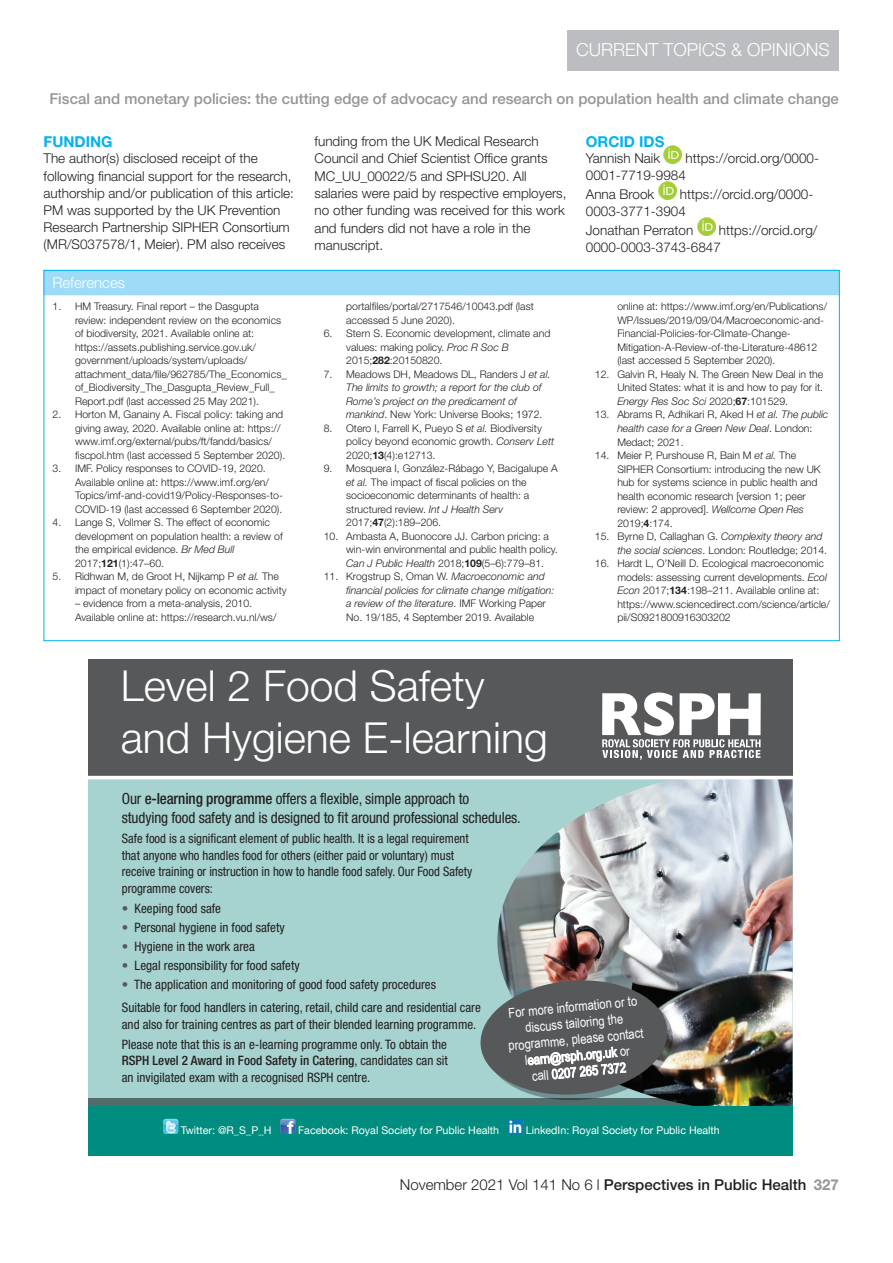
<style>
.page{position:relative;width:893px;height:1263px;background:#fff}
.page>*{position:absolute;margin:0;border:0;box-sizing:border-box;transform-origin:0 0}
.t1{font:300 42.6px/51px "Helvetica Neue LT Pro";color:#fff}
.t2{font:300 18px "Helvetica Neue LT Std";color:#fff}
.t3{font:condensed 15.3px/18.9px "Helvetica Neue";letter-spacing:-.01em;color:#231f20}
.t4{font:500 15px "Helvetica Neue LT Std";color:#939598}
.t5{font:500 15px "Helvetica Neue LT Std";color:#231f20}
.t6{font:700 15px "Helvetica Neue LT Std";color:#00b3ee}
.t7{font:300 15px "Helvetica Neue LT Std";color:#fff}
.t8{font:13.65px/16.4px "Arial Narrow";color:#fff;text-align:center}
.t9{font:300 13.5px/17.4px "Helvetica Neue LT Std";color:#231f20}
.t10{font:condensed 13.05px/16.5px "Helvetica Neue";color:#231f20}
.t11{font:10.65px "Helvetica Neue";color:#fff}
.t12{font:300 10.5px/13.5px "Helvetica Neue LT Std";color:#231f20}
.t13{font:italic 300 10.5px/13.5px "Helvetica Neue LT Std";color:#231f20}
.s1{font-style:italic}
.s2{font-weight:700}
.s3{font-style:normal}
.s4{font-weight:500}
.s5{color:#57585a}
.s6{font-weight:300}
.s7{font-weight:700;color:#939598}
</style>
<div class="page">
<div style="left:567px;top:30px;width:272px;height:40px;background:#bcbdc0"></div>
<img style="left:664px;top:145px;width:18px;height:18px">
<img style="left:658px;top:181px;width:18px;height:18px">
<img style="left:697px;top:217px;width:18px;height:18px">
<div style="left:43px;top:270px;width:796px;height:25px;background:#9ddbf7"></div>
<div style="left:88px;top:659px;width:704px;height:497px;background:#a6d2cf"></div>
<div style="left:88px;top:1098px;width:704px;height:16px;background:#536b6b"></div>
<img style="left:497px;top:779px;width:295px;height:327px">
<div style="left:88px;top:1106px;width:704px;height:50px;background:#008c7f"></div>
<div style="left:88px;top:659px;width:704px;height:118px;background:#57585a"></div>
<img style="left:508px;top:1119px;width:15px;height:15px">
<img style="left:163px;top:1119px;width:15px;height:15px">
<img style="left:280px;top:1119px;width:16px;height:15px">
<hr style="left:88px;top:776px;width:704px;height:3px;background:#fff">
<svg style="left:602px;top:692px;width:159px;height:68px"></svg>
<svg style="left:480px;top:976px;width:195px;height:128px;background:#676e6f"></svg>
<h2 class="t2" style="left:576px;top:39px;width:255px">CURRENT TOPICS &amp; OPINIONS</h2>
<h3 class="t4" style="left:49px;top:90px;width:791px">Fiscal and monetary policies: the cutting edge of advocacy and research on population health and climate change</h3>
<h3 class="t6" style="left:43px;top:132px;width:71px">FUNDING</h3>
<p class="t9" style="left:43px;top:150px;width:252px">The author(s) disclosed receipt of the following financial support for the research, authorship and/or publication of this article:<br>PM was supported by the UK Prevention Research Partnership SIPHER Consortium (MR/S037578/1, Meier). PM also receives</p>
<h3 class="t7" style="left:52px;top:273px;width:74px">References</h3>
<p class="t12" style="left:75px;top:300px;width:213px;text-indent:-23px">1. HM Treasury. Final report – the Dasgupta review: independent review on the economics of biodiversity, 2021. Available online at: https://assets.publishing.service.gov.uk/ government/uploads/system/uploads/ attachment_data/file/962785/The_Economics_ of_Biodiversity_The_Dasgupta_Review_Full_ Report.pdf (last accessed 25 May 2021).</p>
<p class="t12" style="left:75px;top:408px;width:212px;text-indent:-23px">2. Horton M, Ganainy A. Fiscal policy: taking and giving away, 2020. Available online at: https:// www.imf.org/external/pubs/ft/fandd/basics/ fiscpol.htm (last accessed 5 September 2020).</p>
<p class="t12" style="left:75px;top:462px;width:209px;text-indent:-23px">3. IMF. Policy responses to COVID-19, 2020.<br>Available online at: https://www.imf.org/en/ Topics/imf-and-covid19/Policy-Responses-to-COVID-19 (last accessed 6 September 2020).</p>
<p class="t12" style="left:75px;top:516px;width:209px;text-indent:-23px">4. Lange S, Vollmer S. The effect of economic development on population health: a review of the empirical evidence. <span class="s1">Br Med Bull </span>2017;<span class="s2">121</span>(1):47–60.</p>
<p class="t12" style="left:75px;top:570px;width:213px;text-indent:-23px">5. Ridhwan M, de Groot H, Nijkamp P <span class="s1">et al.</span> The impact of monetary policy on economic activity</p>
<p class="t12" style="left:75px;top:597px;width:203px">– evidence from a meta-analysis, 2010.<br>Available online at: https://research.vu.nl/ws/</p>
<p class="t9" style="left:315px;top:132px;width:253px">funding from the UK Medical Research Council and Chief Scientist Office grants MC_UU_00022/5 and SPHSU20. All salaries were paid by respective employers, no other funding was received for this work and funders did not have a role in the manuscript.</p>
<h3 class="t6" style="left:586px;top:132px;width:12px">ORC</h3>
<h3 class="t6" style="left:619px;top:132px;width:46px">ID IDS</h3>
<p class="t9" style="left:586px;top:150px;width:235px;line-height:16.5px;text-indent:100px">https://orcid.org/0000-<br>0001-7719-9984</p>
<p class="t9" style="left:586px;top:185px;width:70px">Anna Brook</p>
<p class="t9" style="left:586px;top:149px;width:76px">Yannish Naik</p>
<p class="t9" style="left:586px;top:186px;width:229px;line-height:16.5px;text-indent:94px">https://orcid.org/0000-<br>0003-3771-3904</p>
<p class="t9" style="left:586px;top:221px;width:109px">Jonathan Perraton</p>
<p class="t9" style="left:586px;top:222px;width:233px;line-height:16.5px;text-indent:133px">https://orcid.org/<br>0000-0003-3743-6847</p>
<p class="t12" style="left:346px;top:300px;width:189px">portalfiles/portal/2717546/10043.pdf (last accessed 5 June 2020).</p>
<p class="t12" style="left:346px;top:327px;width:206px;text-indent:-23px">6. Stern S. Economic development, climate and values: making policy. <span class="s1">Proc R Soc B<br></span>2015;<span class="s2">282</span>:20150820.</p>
<p class="t13" style="left:346px;top:367px;width:206px;text-indent:-23px"><span class="s3">7. Meadows DH, Meadows DL, Randers J</span> et al.<br>The limits to growth; a report for the club of Rome’s project on the predicament of mankind<span class="s3">. New York: Universe Books; 1972.</span></p>
<p class="t12" style="left:346px;top:421px;width:210px;text-indent:-23px">8. Otero I, Farrell K, Pueyo S <span class="s1">et al.</span> Biodiversity policy beyond economic growth. <span class="s1">Conserv Lett<br></span>2020;<span class="s2">13</span>(4):e12713.</p>
<p class="t12" style="left:346px;top:462px;width:213px;text-indent:-23px">9. Mosquera I, González-Rábago Y, Bacigalupe A <span class="s1">et al.</span> The impact of fiscal policies on the socioeconomic determinants of health: a structured review. <span class="s1">Int J Health Serv </span>2017;<span class="s2">47</span>(2):189–206.</p>
<p class="t12" style="left:346px;top:529px;width:213px;text-indent:-23px">10. Ambasta A, Buonocore JJ. Carbon pricing: a win-win environmental and public health policy.<br><span class="s1">Can J Public Health</span> 2018;<span class="s2">109</span>(5–6):779–81.</p>
<p class="t13" style="left:346px;top:570px;width:210px;text-indent:-23px"><span class="s3">11. Krogstrup S, Oman W.</span> Macroeconomic and financial policies for climate change mitigation: a review of the literature<span class="s3">. IMF Working Paper No. 19/185, 4 September 2019. Available</span></p>
<p class="t12" style="left:617px;top:300px;width:211px">online at: https://www.imf.org/en/Publications/ WP/Issues/2019/09/04/Macroeconomic-and-Financial-Policies-for-Climate-Change-Mitigation-A-Review-of-the-Literature-48612 (last accessed 5 September 2020).</p>
<p class="t12" style="left:617px;top:367px;width:208px;text-align:justify;text-indent:-23px">12. Galvin R, Healy N. The Green New Deal in the United States: what it is and how to pay for it.<br><span class="s1">Energy Res Soc Sci</span> 2020;<span class="s2">67</span>:101529.</p>
<p class="t12" style="left:617px;top:408px;width:213px;text-indent:-23px">13. Abrams R, Adhikari R, Aked H <span class="s1">et al. The public health case for a Green New Deal</span>. London:<br>Medact; 2021.</p>
<p class="t12" style="left:617px;top:448px;width:205px;text-indent:-23px">14. Meier P, Purshouse R, Bain M <span class="s1">et al.</span> The SIPHER Consortium: introducing the new UK hub for systems science in public health and health economic research [version 1; peer review: 2 approved]. <span class="s1">Wellcome Open Res </span>2019;<span class="s2">4</span>:174.</p>
<p class="t12" style="left:617px;top:529px;width:211px;text-indent:-23px">15. Byrne D, Callaghan G. <span class="s1">Complexity theory and the social sciences</span>. London: Routledge; 2014.</p>
<p class="t12" style="left:617px;top:556px;width:214px;text-indent:-23px">16. Hardt L, O’Neill D. Ecological macroeconomic models: assessing current developments. <span class="s1">Ecol Econ</span> 2017;<span class="s2">134</span>:198–211. Available online at: https://www.sciencedirect.com/science/article/ pii/S0921800916303202</p>
<h1 class="t1" style="left:121px;top:660px;width:428px">Level 2 Food Safety and Hygiene E-learning</h1>
<h3 class="t3" style="left:122px;top:789px;width:400px">Our <span class="s4">e-learning programme</span> offers a flexible, simple approach to<br>studying food safety and is designed to fit around professional schedules.</h3>
<p class="t10" style="left:122px;top:830px;width:352px">Safe food is a significant element of public health. It is a legal requirement that anyone who handles food for others (either paid or voluntary) must receive training or instruction in how to handle food safely. Our Food Safety programme covers:</p>
<p class="t10" style="left:122px;top:900px;width:101px"><span class="s5">•</span> Keeping food safe</p>
<p class="t10" style="left:122px;top:919px;width:164px"><span class="s5">•</span> Personal hygiene in food safety</p>
<p class="t10" style="left:122px;top:938px;width:134px"><span class="s5">•</span> Hygiene in the work area</p>
<p class="t10" style="left:122px;top:957px;width:179px"><span class="s5">•</span> Legal responsibility for food safety</p>
<p class="t10" style="left:122px;top:973px;width:360px;line-height:23.2px"><span class="s5">•</span> The application and monitoring of good food safety procedures<br>Suitable for food handlers in catering, retail, child care and residential care</p>
<p class="t10" style="left:122px;top:1014px;width:356px;line-height:20px">and also for training centres as part of their blended learning programme.<br>Please note that this is an e-learning programme only. To obtain the</p>
<p class="t10" style="left:122px;top:1052px;width:327px"><span class="s4">RSPH Level 2 Award in Food Safety in Catering</span>, candidates can sit an invigilated exam with a recognised RSPH centre.</p>
<h3 class="t8" style="left:505px;top:1004px;width:137px;rotate:-5deg">For more information or to discuss tailoring the programme, please contact learn@rsph.org.uk or<br>call 0207 265 7372</h3>
<p class="t11" style="left:181px;top:1123px;width:92px">Twitter: @R_S_P_H</p>
<p class="t11" style="left:298px;top:1123px;width:202px">Facebook: Royal Society for Public Health</p>
<p class="t11" style="left:526px;top:1123px;width:196px">LinkedIn: Royal Society for Public Health</p>
<h3 class="t5" style="left:400px;top:1175px;width:441px"><span class="s6">November 2021 Vol 141 No 6 l</span> Perspectives in Public Health <span class="s7">327</span></h3>
</div>
